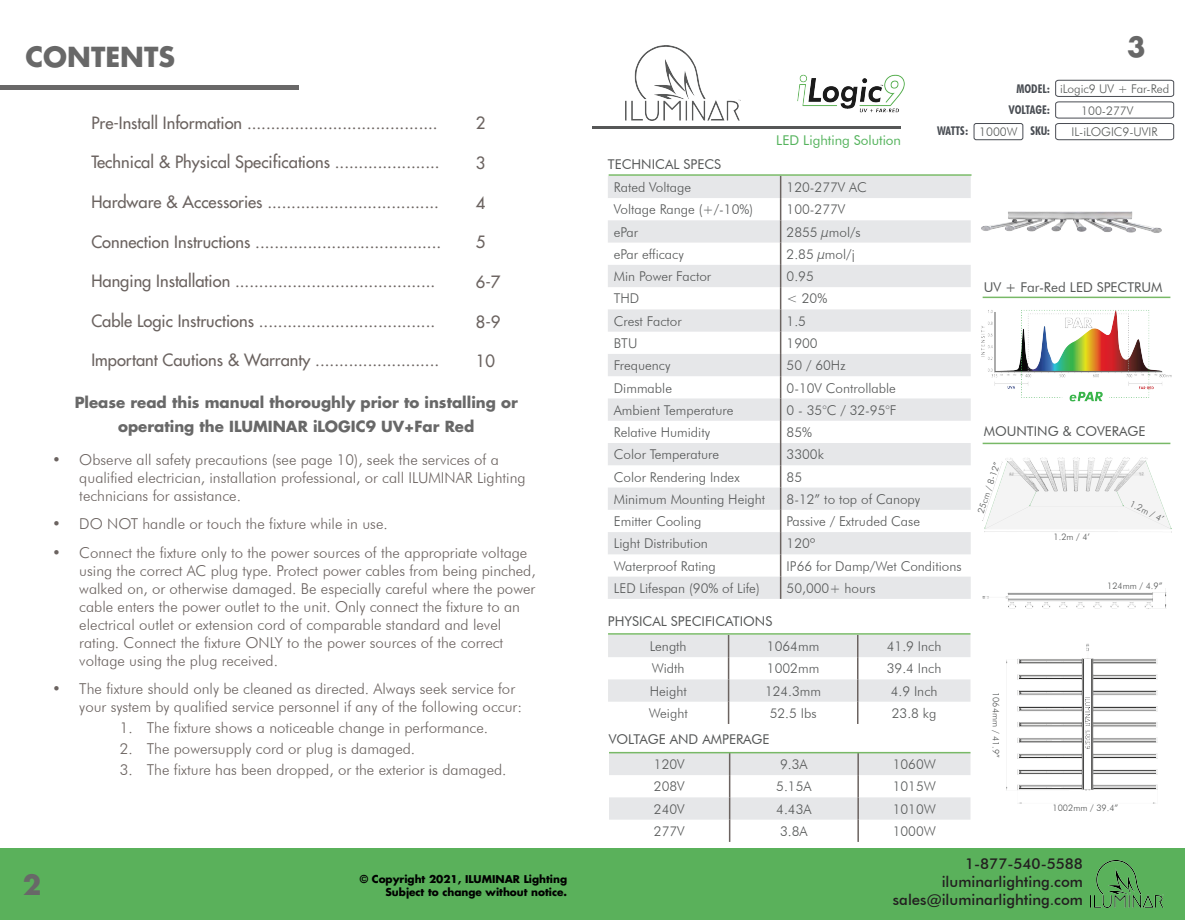
<style>
.page{position:relative;width:1185px;height:920px;background:#fff}
.page>*{position:absolute;margin:0;border:0;box-sizing:border-box;transform-origin:0 0}
.t1{font:700 27px "Futura";color:#686868}
.t2{font:16.5px "Futura";color:#6b6360}
.t3{font:300 15px/18px "Futura BT";color:#6b6360}
.t4{font:700 15px/24px "Futura";color:#686868;text-align:center}
.t5{font:500 15px/18px "Futura BT";color:#231f20;text-align:right}
.t6{font:300 13.5px "Futura BT";color:#565858}
.t7{font:13.5px "Futura BT";color:#565858}
.t8{font:13.5px "Futura BT";color:#54b35c}
.t9{font:300 12px "Futura BT";color:#565958}
.t10{font:700 condensed 12px/21.1px "Futura BT";color:#4a4e54;text-align:right}
.t11{font:700 10.5px/12.6px "Futura";color:#000;text-align:right}
.t12{font:300 9px "Futura BT";color:#565858}
.s1{font-weight:300;font-stretch:normal;color:#565958}
</style>
<div class="page">
<img style="left:982px;top:457px;width:190px;height:76px">
<hr style="left:0;top:85px;width:298px;height:4px;background:#696868">
<div style="left:0;top:848px;width:1185px;height:72px;background:#5ab15b"></div>
<img style="left:1090px;top:860px;width:74px;height:47px">
<svg style="left:608px;top:176px;width:363px;height:423px;fill:#e6e7e9"></svg>
<svg style="left:780px;top:176px;width:1px;height:423px"></svg>
<svg style="left:608px;top:635px;width:362px;height:89px"></svg>
<hr style="left:857px;top:701px;width:2px;height:23px;background:#6b6360">
<svg style="left:609px;top:753px;width:361px;height:88px"></svg>
<hr style="left:857px;top:819px;width:2px;height:22px;background:#6b6360">
<hr style="left:609px;top:174px;width:363px;height:2px;background:#78b967">
<hr style="left:608px;top:633px;width:363px;height:1px;background:#78b967">
<hr style="left:609px;top:752px;width:362px;height:1px;background:#78b967">
<svg style="left:1055px;top:79px;width:119px;height:61px"></svg>
<div style="left:974px;top:123px;width:49px;height:17px;border:1px solid #494c53;border-radius:2px"></div>
<hr style="left:592px;top:126px;width:309px;height:3px;background:#565757">
<img style="left:982px;top:588px;width:185px;height:21px">
<img style="left:981px;top:211px;width:181px;height:22px">
<hr style="left:983px;top:296px;width:187px;height:2px;background:#78b967">
<hr style="left:983px;top:442px;width:187px;height:2px;background:#78b967">
<img style="left:625px;top:45px;width:116px;height:75px">
<img style="left:797px;top:74px;width:108px;height:39px">
<img style="left:1006px;top:643px;width:152px;height:161px">
<img style="left:981px;top:310px;width:191px;height:92px">
<h1 class="t1" style="left:26px;top:39px;width:151px">CONTENTS</h1>
<p class="t2" style="left:91px;top:112px;width:348px">Pre-Install Information ........................................</p>
<p class="t2" style="left:91px;top:152px;width:350px">Technical &amp; Physical Specifications ......................</p>
<p class="t2" style="left:91px;top:191px;width:349px">Hardware &amp; Accessories ....................................</p>
<p class="t2" style="left:91px;top:231px;width:351px">Connection Instructions .......................................</p>
<p class="t2" style="left:91px;top:271px;width:346px">Hanging Installation ..........................................</p>
<p class="t2" style="left:91px;top:310px;width:345px">Cable Logic Instructions .....................................</p>
<p class="t2" style="left:91px;top:350px;width:349px">Important Cautions &amp; Warranty ..........................</p>
<p class="t2" style="left:476px;top:113px;width:11px">2</p>
<p class="t2" style="left:476px;top:153px;width:11px">3</p>
<p class="t2" style="left:476px;top:192px;width:11px">4</p>
<p class="t2" style="left:476px;top:232px;width:11px">5</p>
<p class="t2" style="left:476px;top:271px;width:26px">6-7</p>
<p class="t2" style="left:476px;top:311px;width:26px">8-9</p>
<p class="t2" style="left:476px;top:351px;width:21px">10</p>
<p class="t4" style="left:75px;top:390px;width:445px">Please read this manual thoroughly prior to installing or operating the ILUMINAR iLOGIC9 UV+Far Red</p>
<p class="t3" style="left:79px;top:450px;width:448px;text-indent:-27px">• Observe all safety precautions (see page 10), seek the services of a qualified electrician, installation professional, or call ILUMINAR Lighting technicians for assistance.</p>
<p class="t3" style="left:52px;top:514px;width:337px">• DO NOT handle or touch the fixture while in use.</p>
<p class="t3" style="left:79px;top:543px;width:458px;text-indent:-27px">• Connect the fixture only to the power sources of the appropriate voltage using the correct AC plug type. Protect power cables from being pinched, walked on, or otherwise damaged. Be especially careful where the power cable enters the power outlet to the unit. Only connect the fixture to an electrical outlet or extension cord of comparable standard and level rating. Connect the fixture ONLY to the power sources of the correct voltage using the plug received.</p>
<p class="t3" style="left:79px;top:679px;width:444px;text-indent:-27px">• The fixture should only be cleaned as directed. Always seek service for your system by qualified service personnel if any of the following occur:</p>
<p class="t3" style="left:120px;top:718px;width:370px">1. The fixture shows a noticeable change in performance.</p>
<p class="t3" style="left:120px;top:739px;width:297px">2. The powersupply cord or plug is damaged.</p>
<p class="t3" style="left:120px;top:760px;width:388px">3. The fixture has been dropped, or the exterior is damaged.</p>
<h1 class="t1" style="left:23px;top:867px;width:20px">2</h1>
<p class="t11" style="left:360px;top:873px;width:209px">© Copyright 2021, ILUMINAR Lighting<br>Subject to change without notice.</p>
<p class="t7" style="left:608px;top:156px;width:115px">TECHNICAL SPECS</p>
<p class="t8" style="left:776px;top:131px;width:126px">LED Lighting Solution</p>
<h1 class="t1" style="left:1127px;top:29px;width:20px">3</h1>
<p class="t10" style="left:937px;top:78px;width:115px">MODEL:<br>VOLTAGE:<br>WATTS: <span class="s1">1000W</span> SKU:</p>
<p class="t9" style="left:1060px;top:81px;width:111px">iLogic9 UV + Far-Red</p>
<p class="t9" style="left:1081px;top:103px;width:54px">100-277V</p>
<p class="t9" style="left:1072px;top:125px;width:88px">IL-iLOGIC9-UVIR</p>
<p class="t6" style="left:614px;top:179px;width:79px">Rated Voltage</p>
<p class="t6" style="left:787px;top:179px;width:82px">120-277V AC</p>
<p class="t6" style="left:614px;top:201px;width:141px">Voltage Range (+/-10%)</p>
<p class="t6" style="left:787px;top:201px;width:60px">100-277V</p>
<p class="t6" style="left:614px;top:223px;width:26px">ePar</p>
<p class="t6" style="left:787px;top:223px;width:76px">2855 µmol/s</p>
<p class="t6" style="left:614px;top:246px;width:72px">ePar efficacy</p>
<p class="t6" style="left:787px;top:246px;width:70px">2.85 µmol/j</p>
<p class="t6" style="left:614px;top:268px;width:99px">Min Power Factor</p>
<p class="t6" style="left:787px;top:268px;width:29px">0.95</p>
<p class="t6" style="left:614px;top:290px;width:27px">THD</p>
<p class="t6" style="left:787px;top:290px;width:42px">&lt; 20%</p>
<p class="t6" style="left:614px;top:313px;width:69px">Crest Factor</p>
<p class="t6" style="left:787px;top:313px;width:21px">1.5</p>
<p class="t6" style="left:614px;top:335px;width:25px">BTU</p>
<p class="t6" style="left:787px;top:335px;width:33px">1900</p>
<p class="t6" style="left:614px;top:357px;width:58px">Frequency</p>
<p class="t6" style="left:787px;top:357px;width:60px">50 / 60Hz</p>
<p class="t6" style="left:614px;top:379px;width:60px">Dimmable</p>
<p class="t6" style="left:787px;top:379px;width:111px">0-10V Controllable</p>
<p class="t6" style="left:614px;top:402px;width:121px">Ambient Temperature</p>
<p class="t6" style="left:787px;top:402px;width:112px">0 - 35°C / 32-95°F</p>
<p class="t6" style="left:614px;top:424px;width:98px">Relative Humidity</p>
<p class="t6" style="left:787px;top:424px;width:27px">85%</p>
<p class="t6" style="left:614px;top:446px;width:107px">Color Temperature</p>
<p class="t6" style="left:787px;top:446px;width:39px">3300k</p>
<p class="t6" style="left:614px;top:468px;width:127px">Color Rendering Index</p>
<p class="t6" style="left:787px;top:468px;width:17px">85</p>
<p class="t6" style="left:614px;top:491px;width:153px">Minimum Mounting Height</p>
<p class="t6" style="left:787px;top:491px;width:135px">8-12” to top of Canopy</p>
<p class="t6" style="left:614px;top:513px;width:89px">Emitter Cooling</p>
<p class="t6" style="left:787px;top:513px;width:135px">Passive / Extruded Case</p>
<p class="t6" style="left:614px;top:535px;width:96px">Light Distribution</p>
<p class="t6" style="left:787px;top:535px;width:30px">120º</p>
<p class="t6" style="left:614px;top:557px;width:103px">Waterproof Rating</p>
<p class="t6" style="left:787px;top:557px;width:176px">IP66 for Damp/Wet Conditions</p>
<p class="t6" style="left:614px;top:580px;width:147px">LED Lifespan (90% of Life)</p>
<p class="t6" style="left:787px;top:580px;width:90px">50,000+ hours</p>
<p class="t7" style="left:608px;top:613px;width:166px">PHYSICAL SPECIFICATIONS</p>
<p class="t6" style="left:650px;top:638px;width:38px">Length</p>
<p class="t6" style="left:767px;top:638px;width:54px">1064mm</p>
<p class="t6" style="left:887px;top:638px;width:56px">41.9 Inch</p>
<p class="t6" style="left:652px;top:660px;width:34px">Width</p>
<p class="t6" style="left:767px;top:660px;width:54px">1002mm</p>
<p class="t6" style="left:887px;top:660px;width:56px">39.4 Inch</p>
<p class="t6" style="left:650px;top:682px;width:38px">Height</p>
<p class="t6" style="left:765px;top:682px;width:58px">124.3mm</p>
<p class="t6" style="left:891px;top:682px;width:48px">4.9 Inch</p>
<p class="t6" style="left:649px;top:705px;width:40px">Weight</p>
<p class="t6" style="left:770px;top:705px;width:48px">52.5 Ibs</p>
<p class="t6" style="left:892px;top:705px;width:46px">23.8 kg</p>
<p class="t6" style="left:654px;top:756px;width:32px">120V</p>
<p class="t6" style="left:780px;top:756px;width:29px">9.3A</p>
<p class="t6" style="left:893px;top:756px;width:45px">1060W</p>
<p class="t6" style="left:654px;top:778px;width:32px">208V</p>
<p class="t6" style="left:776px;top:778px;width:37px">5.15A</p>
<p class="t6" style="left:893px;top:778px;width:45px">1015W</p>
<p class="t6" style="left:654px;top:800px;width:32px">240V</p>
<p class="t6" style="left:776px;top:800px;width:37px">4.43A</p>
<p class="t6" style="left:893px;top:800px;width:45px">1010W</p>
<p class="t6" style="left:654px;top:822px;width:32px">277V</p>
<p class="t6" style="left:780px;top:822px;width:29px">3.8A</p>
<p class="t6" style="left:893px;top:822px;width:45px">1000W</p>
<p class="t7" style="left:609px;top:731px;width:162px">VOLTAGE AND AMPERAGE</p>
<p class="t7" style="left:984px;top:279px;width:180px">UV + Far-Red LED SPECTRUM</p>
<p class="t7" style="left:984px;top:423px;width:163px">MOUNTING &amp; COVERAGE</p>
<p class="t12" style="left:976px;top:511px;width:54px;rotate:-72deg">25cm / 8-12”</p>
<p class="t12" style="left:1001px;top:692px;width:67px;rotate:90deg">1064mm / 41.9”</p>
<p class="t12" style="left:1054px;top:531px;width:38px">1.2m / 4’</p>
<p class="t12" style="left:1133px;top:498px;width:38px;rotate:26deg">1.2m / 4’</p>
<p class="t12" style="left:1107px;top:580px;width:57px">124mm / 4.9”</p>
<p class="t12" style="left:1053px;top:802px;width:67px">1002mm / 39.4”</p>
<p class="t5" style="left:893px;top:854px;width:192px">1-877-540-5588 iluminarlighting.com sales@iluminarlighting.com</p>
</div>
